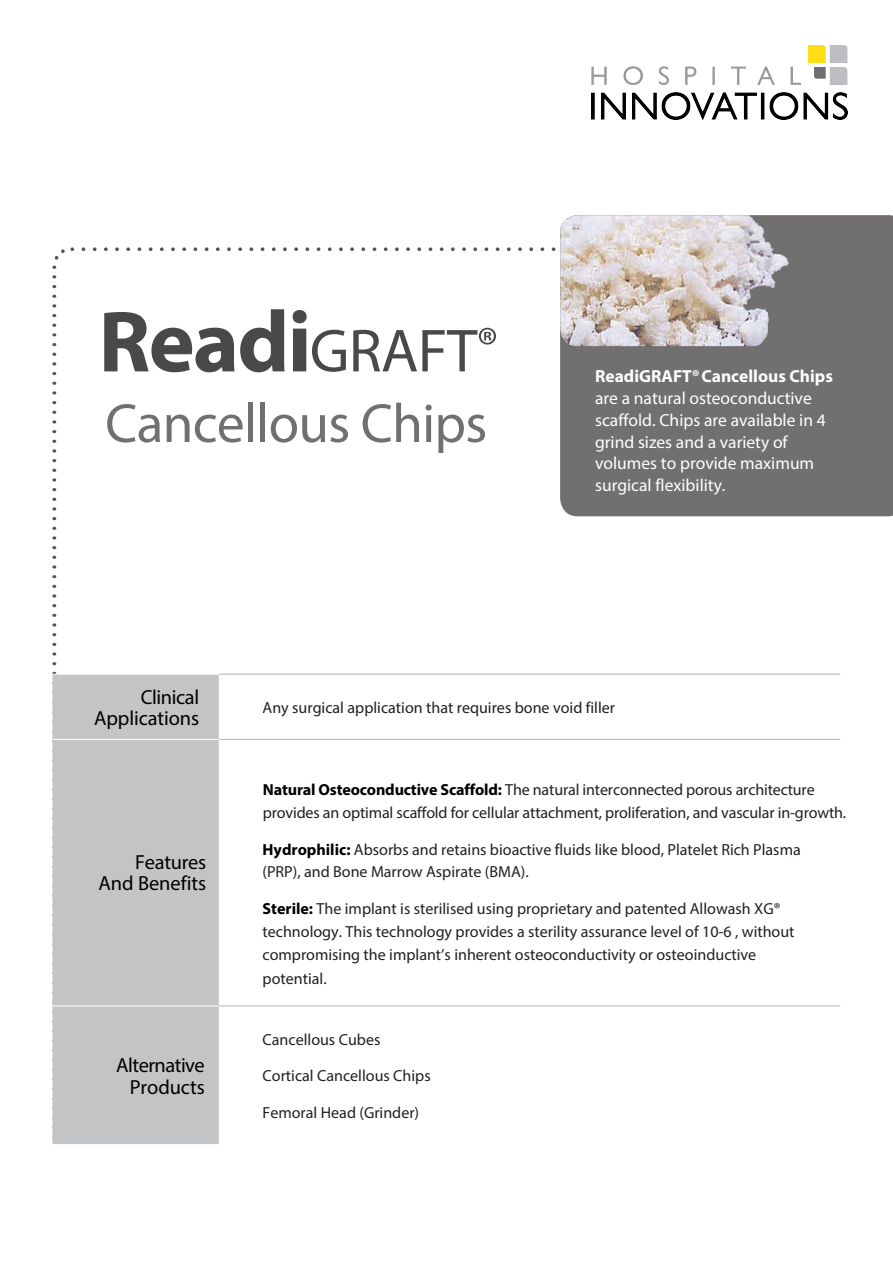
<style>
.page{position:relative;width:893px;height:1263px;background:#fff}
.page>*{position:absolute;margin:0;border:0;box-sizing:border-box;transform-origin:0 0}
.t1{font:700 87.45px "Myriad Pro";letter-spacing:-.02em;color:#4a4949}
.t2{font:55.35px "Myriad Pro";letter-spacing:-.015em;color:#716f6f}
.t3{font:20.4px/21.9px "Myriad Pro";letter-spacing:-.005em;color:#000;text-align:right}
.t4{font:20.4px/21.9px "Myriad Pro";letter-spacing:-.025em;color:#000;text-align:right}
.t5{font:17.55px/21.9px "Myriad Pro";color:#fff}
.t6{font:700 17.55px "Myriad Pro";color:#fff}
.t7{font:16.05px/23.2px "Myriad Pro";color:#231f20}
.s1{font-weight:400;font-size:61.2px}
.s2{font-weight:400;font-size:51px}
.s3{font-weight:700;color:#000}
</style>
<div class="page">
<svg style="left:52px;top:266px;width:4px;height:873px"></svg>
<svg style="left:55px;top:247px;width:500px;height:13px"></svg>
<div style="left:560px;top:215px;width:333px;height:301px;background:#716f6f"></div>
<img style="left:560px;top:215px;width:232px;height:131px">
<div style="left:53px;top:675px;width:166px;height:469px;background:#c3c4c6"></div>
<hr style="left:219px;top:674px;width:621px;height:1px;background:#b2b4b6">
<hr style="left:219px;top:739px;width:621px;height:1px;background:#b2b4b6">
<hr style="left:219px;top:1006px;width:621px;height:1px;background:#b2b4b6">
<hr style="left:53px;top:674px;width:166px;height:1px;background:#fff">
<hr style="left:53px;top:739px;width:166px;height:1px;background:#fff">
<hr style="left:53px;top:1006px;width:166px;height:1px;background:#fff">
<img style="left:591px;top:46px;width:257px;height:74px">
<h1 class="t1" style="left:98px;top:285px;width:401px">Readi<span class="s1">GRAFT</span><span class="s2">®</span></h1>
<h2 class="t2" style="left:105px;top:389px;width:383px">Cancellous Chips</h2>
<p class="t6" style="left:595px;top:365px;width:239px">ReadiGRAFT® Cancellous Chips</p>
<p class="t5" style="left:595px;top:387px;width:232px">are a natural osteoconductive scaffold. Chips are available in 4 grind sizes and a variety of volumes to provide maximum surgical flexibility.</p>
<p class="t3" style="left:94px;top:685px;width:107px">Clinical<br>Applications</p>
<p class="t3" style="left:98px;top:851px;width:109px;line-height:21px">Features<br>And Benefits</p>
<p class="t4" style="left:116px;top:1054px;width:90px">Alternative<br>Products</p>
<p class="t7" style="left:263px;top:696px;width:354px">Any surgical application that requires bone void filler</p>
<p class="t7" style="left:263px;top:778px;width:585px;line-height:22.6px"><span class="s3">Natural Osteoconductive Scaffold:</span> The natural interconnected porous architecture provides an optimal scaffold for cellular attachment, proliferation, and vascular in-growth.</p>
<p class="t7" style="left:263px;top:838px;width:540px;line-height:22.6px"><span class="s3">Hydrophilic:</span> Absorbs and retains bioactive fluids like blood, Platelet Rich Plasma (PRP), and Bone Marrow Aspirate (BMA).</p>
<p class="t7" style="left:263px;top:896px;width:533px"><span class="s3">Sterile:</span> The implant is sterilised using proprietary and patented Allowash XG® technology. This technology provides a sterility assurance level of 10-6 , without compromising the implant’s inherent osteoconductivity or osteoinductive potential.</p>
<p class="t7" style="left:263px;top:1027px;width:119px">Cancellous Cubes</p>
<p class="t7" style="left:263px;top:1064px;width:170px">Cortical Cancellous Chips</p>
<p class="t7" style="left:263px;top:1100px;width:158px">Femoral Head (Grinder)</p>
</div>
